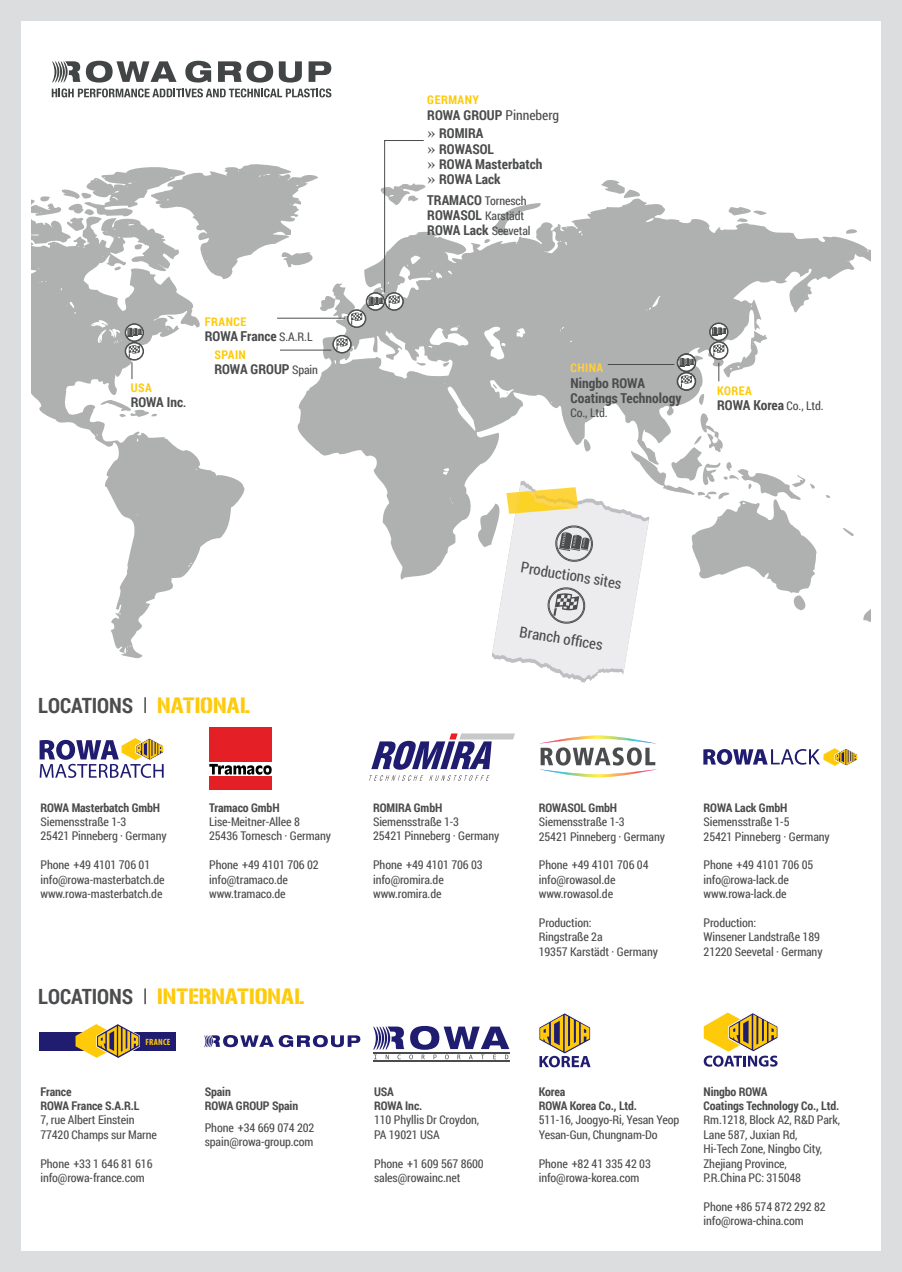
<style>
.page{position:relative;width:902px;height:1272px;background:#fff}
.page>*{position:absolute;margin:0;border:0;box-sizing:border-box;transform-origin:0 0}
.t1{font:700 21px "Roboto Condensed";letter-spacing:-.005em;color:#4b4c4d}
.t2{font:19.5px "Gunplay";letter-spacing:.01em;color:#feca0a}
.t3{font:15px "Roboto Condensed";color:#4b4c4d}
.t4{font:700 13.65px/15px "Roboto Condensed";color:#4b4c4d}
.t5{font:12px/14.4px "Roboto Condensed";letter-spacing:-.01em;color:#4b4c4d}
.t6{font:700 12px/14.4px "Roboto Condensed";letter-spacing:-.01em;color:#4b4c4d}
.t7{font:700 12px "Roboto Condensed";letter-spacing:.04em;color:#feca0a}
.t8{font:700 12px "Roboto Condensed";letter-spacing:.04em;color:#ffd039}
.t9{font:700 condensed 9px "Myriad Pro";letter-spacing:.03em;color:#feca0a}
.s1{font-size:11.55px}
.s2{font-weight:400;font-size:12px}
.s3{font-weight:400}
.s4{font-family:"Constantia";font-weight:400;font-size:16.5px}
.s5{font-weight:700;font-size:13.65px}
.s6{font-family:"Gunplay";font-weight:400;font-size:19.5px;color:#feca0a}
.s7{font-family:"Roboto Condensed";font-weight:700;font-size:21px;color:#4b4c4d}
</style>
<div class="page">
<div style="left:0;top:0;width:901px;height:1271px;background:#dcdddf"></div>
<div style="left:21px;top:21px;width:859px;height:1229px;background:#fff"></div>
<svg style="left:31px;top:164px;width:839px;height:494px"></svg>
<svg style="left:366px;top:293px;width:18px;height:17px"></svg>
<div style="left:366px;top:292px;width:19px;height:18px;border:1px solid #4b4c4d;border-radius:50%"></div>
<div style="left:366px;top:293px;width:18px;height:17px;border:1px solid #4b4c4d;border-radius:50%"></div>
<hr style="left:384px;top:140px;width:1px;height:152px;background:#4b4c4d">
<hr style="left:384px;top:140px;width:39px;height:1px;background:#4b4c4d">
<svg style="left:385px;top:293px;width:18px;height:17px"></svg>
<div style="left:385px;top:292px;width:18px;height:18px;border:1px solid #4b4c4d;border-radius:50%"></div>
<div style="left:385px;top:293px;width:18px;height:17px;border:1px solid #4b4c4d;border-radius:50%"></div>
<svg style="left:368px;top:295px;width:31px;height:12px"></svg>
<svg style="left:347px;top:310px;width:18px;height:17px"></svg>
<div style="left:347px;top:309px;width:19px;height:18px;border:1px solid #4b4c4d;border-radius:50%"></div>
<div style="left:348px;top:310px;width:17px;height:17px;border:1px solid #4b4c4d;border-radius:50%"></div>
<svg style="left:351px;top:312px;width:11px;height:13px"></svg>
<svg style="left:333px;top:335px;width:18px;height:18px"></svg>
<div style="left:332px;top:335px;width:19px;height:18px;border:1px solid #4b4c4d;border-radius:50%"></div>
<div style="left:333px;top:336px;width:18px;height:16px;border:1px solid #4b4c4d;border-radius:50%"></div>
<svg style="left:336px;top:338px;width:11px;height:12px"></svg>
<hr style="left:280px;top:349px;width:51px;height:1px;background:#4b4c4d">
<svg style="left:718px;top:363px;width:1px;height:18px"></svg>
<svg style="left:709px;top:342px;width:18px;height:17px"></svg>
<div style="left:709px;top:341px;width:19px;height:18px;border:1px solid #4b4c4d;border-radius:50%"></div>
<div style="left:710px;top:342px;width:17px;height:17px;border:1px solid #4b4c4d;border-radius:50%"></div>
<svg style="left:713px;top:344px;width:11px;height:12px"></svg>
<svg style="left:709px;top:323px;width:18px;height:17px"></svg>
<div style="left:709px;top:323px;width:19px;height:18px;border:1px solid #4b4c4d;border-radius:50%"></div>
<div style="left:710px;top:323px;width:17px;height:17px;border:1px solid #4b4c4d;border-radius:50%"></div>
<svg style="left:711px;top:327px;width:15px;height:9px"></svg>
<svg style="left:125px;top:342px;width:18px;height:18px"></svg>
<div style="left:125px;top:342px;width:19px;height:18px;border:1px solid #4b4c4d;border-radius:50%"></div>
<div style="left:126px;top:343px;width:17px;height:16px;border:1px solid #4b4c4d;border-radius:50%"></div>
<svg style="left:125px;top:324px;width:18px;height:17px"></svg>
<div style="left:125px;top:323px;width:19px;height:18px;border:1px solid #4b4c4d;border-radius:50%"></div>
<div style="left:126px;top:324px;width:17px;height:17px;border:1px solid #4b4c4d;border-radius:50%"></div>
<svg style="left:127px;top:328px;width:15px;height:9px"></svg>
<svg style="left:129px;top:345px;width:11px;height:34px"></svg>
<svg style="left:677px;top:373px;width:18px;height:17px"></svg>
<div style="left:677px;top:372px;width:18px;height:18px;border:1px solid #4b4c4d;border-radius:50%"></div>
<div style="left:677px;top:373px;width:18px;height:17px;border:1px solid #4b4c4d;border-radius:50%"></div>
<svg style="left:680px;top:375px;width:12px;height:12px"></svg>
<svg style="left:677px;top:354px;width:18px;height:17px"></svg>
<div style="left:677px;top:354px;width:18px;height:18px;border:1px solid #4b4c4d;border-radius:50%"></div>
<div style="left:677px;top:354px;width:18px;height:17px;border:1px solid #4b4c4d;border-radius:50%"></div>
<svg style="left:679px;top:358px;width:15px;height:9px"></svg>
<svg style="left:144px;top:988px;width:2px;height:16px"></svg>
<svg style="left:144px;top:697px;width:2px;height:16px"></svg>
<svg style="left:204px;top:1035px;width:156px;height:12px"></svg>
<hr style="left:372px;top:1052px;width:137px;height:1px;background:#4b4c4d">
<hr style="left:373px;top:1060px;width:136px;height:1px;background:#4b4c4d">
<svg style="left:373px;top:1025px;width:136px;height:34px"></svg>
<div style="left:40px;top:1032px;width:136px;height:18px;background:#201c70"></div>
<svg style="left:75px;top:1024px;width:65px;height:34px"></svg>
<svg style="left:539px;top:1013px;width:51px;height:54px"></svg>
<svg style="left:703px;top:1012px;width:75px;height:54px"></svg>
<svg style="left:40px;top:738px;width:124px;height:40px"></svg>
<div style="left:209px;top:727px;width:63px;height:35px;background:#e41f25"></div>
<div style="left:209px;top:776px;width:63px;height:13px;background:#e41f25"></div>
<svg style="left:209px;top:763px;width:63px;height:11px"></svg>
<svg style="left:539px;top:735px;width:118px;height:42px"></svg>
<svg style="left:703px;top:748px;width:154px;height:18px"></svg>
<svg style="left:491px;top:480px;width:158px;height:203px"></svg>
<svg style="left:369px;top:775px;width:54px;height:5px"></svg>
<svg style="left:429px;top:775px;width:60px;height:5px"></svg>
<svg style="left:371px;top:733px;width:144px;height:36px"></svg>
<svg style="left:52px;top:61px;width:279px;height:36px"></svg>
<hr style="left:277px;top:318px;width:68px;height:1px;background:#4b4c4d">
<hr style="left:607px;top:364px;width:67px;height:1px;background:#4b4c4d">
<p class="t7" style="left:131px;top:379px;width:22px">USA</p>
<p class="t4" style="left:131px;top:394px;width:57px">ROWA Inc<span class="s1">.</span></p>
<p class="t7" style="left:205px;top:313px;width:43px">FRANCE</p>
<p class="t4" style="left:205px;top:328px;width:109px">ROWA France <span class="s2">S.A.R.L</span></p>
<p class="t7" style="left:214px;top:346px;width:33px">SPAIN</p>
<p class="t4" style="left:214px;top:361px;width:105px">ROWA GROUP <span class="s2">Spain</span></p>
<p class="t7" style="left:427px;top:92px;width:53px">GERMANY</p>
<p class="t4" style="left:427px;top:105px;width:133px;line-height:18px">ROWA GROUP <span class="s3">Pinneberg </span><span class="s4">»</span> ROMIRA</p>
<p class="t4" style="left:427px;top:141px;width:117px"><span class="s4">»</span> ROWASOL<br><span class="s4">»</span> ROWA Masterbatch <span class="s4">»</span> ROWA Lack</p>
<p class="t5" style="left:427px;top:193px;width:101px;line-height:15px"><span class="s5">TRAMACO</span> Tornesch<br><span class="s5">ROWASOL</span> Karstädt</p>
<p class="t4" style="left:427px;top:222px;width:105px">ROWA Lack <span class="s2">Seevetal</span></p>
<p class="t8" style="left:570px;top:360px;width:34px">CHINA</p>
<p class="t4" style="left:570px;top:374px;width:112px">Ningbo ROWA<br>Coatings Technology</p>
<p class="t5" style="left:570px;top:405px;width:39px">Co., Ltd.</p>
<p class="t7" style="left:717px;top:382px;width:36px">KOREA</p>
<p class="t4" style="left:717px;top:397px;width:108px">ROWA Korea <span class="s2">Co., Ltd.</span></p>
<h1 class="t1" style="left:38px;top:690px;width:213px">LOCATIONS <span class="s6">NATIONAL</span></h1>
<p class="t6" style="left:40px;top:799px;width:121px">ROWA Masterbatch GmbH</p>
<p class="t5" style="left:40px;top:814px;width:128px">Siemensstraße 1-3<br>25421 Pinneberg · Germany</p>
<p class="t5" style="left:40px;top:857px;width:126px">Phone +49 4101 706 01 info@rowa-masterbatch.de www.rowa-masterbatch.de</p>
<p class="t6" style="left:209px;top:799px;width:72px">Tramaco GmbH</p>
<p class="t5" style="left:209px;top:814px;width:123px">Lise-Meitner-Allee 8<br>25436 Tornesch · Germany</p>
<p class="t5" style="left:209px;top:857px;width:111px">Phone +49 4101 706 02 info@tramaco.de www.tramaco.de</p>
<h2 class="t2" style="left:38px;top:985px;width:267px"><span class="s7">LOCATIONS</span> INTERNATIONAL</h2>
<p class="t9" style="left:145px;top:1036px;width:27px">FRANCE</p>
<p class="t6" style="left:40px;top:1083px;width:101px">France<br>ROWA France S.A.R.L</p>
<p class="t5" style="left:40px;top:1112px;width:118px">7, rue Albert Einstein<br>77420 Champs sur Marne</p>
<p class="t5" style="left:40px;top:1155px;width:114px">Phone +33 1 646 81 616 info@rowa-france.com</p>
<p class="t6" style="left:205px;top:1083px;width:95px">Spain<br>ROWA GROUP Spain</p>
<p class="t5" style="left:205px;top:1119px;width:111px">Phone +34 669 074 202 spain@rowa-group.com</p>
<p class="t3" style="left:522px;top:557px;width:103px;rotate:9deg">Productions sites</p>
<p class="t3" style="left:521px;top:621px;width:85px;rotate:9deg">Branch offi ces</p>
<p class="t6" style="left:373px;top:799px;width:71px">ROMIRA GmbH</p>
<p class="t5" style="left:373px;top:814px;width:128px">Siemensstraße 1-3<br>25421 Pinneberg · Germany</p>
<p class="t5" style="left:373px;top:857px;width:111px">Phone +49 4101 706 03 info@romira.de www.romira.de</p>
<p class="t6" style="left:538px;top:799px;width:80px">ROWASOL GmbH</p>
<p class="t5" style="left:538px;top:814px;width:128px">Siemensstraße 1-3<br>25421 Pinneberg · Germany</p>
<p class="t5" style="left:538px;top:857px;width:111px">Phone +49 4101 706 04 info@rowasol.de www.rowasol.de</p>
<p class="t5" style="left:538px;top:915px;width:121px">Production:<br>Ringstraße 2a<br>19357 Karstädt · Germany</p>
<p class="t6" style="left:703px;top:799px;width:85px">ROWA Lack GmbH</p>
<p class="t5" style="left:703px;top:814px;width:128px">Siemensstraße 1-5<br>25421 Pinneberg · Germany</p>
<p class="t5" style="left:703px;top:857px;width:111px">Phone +49 4101 706 05 info@rowa-lack.de www.rowa-lack.de</p>
<p class="t5" style="left:703px;top:915px;width:120px">Production:<br>Winsener Landstraße 189<br>21220 Seevetal · Germany</p>
<p class="t6" style="left:374px;top:1083px;width:50px">USA<br>ROWA Inc.</p>
<p class="t5" style="left:374px;top:1112px;width:106px">110 Phyllis Dr Croydon,<br>PA 19021 USA</p>
<p class="t5" style="left:374px;top:1155px;width:111px">Phone +1 609 567 8600 sales@rowainc.net</p>
<p class="t6" style="left:538px;top:1083px;width:100px">Korea<br>ROWA Korea Co., Ltd.</p>
<p class="t5" style="left:538px;top:1112px;width:142px">511-16, Joogyo-Ri, Yesan Yeop<br>Yesan-Gun, Chungnam-Do</p>
<p class="t5" style="left:538px;top:1155px;width:114px">Phone +82 41 335 42 03 info@rowa-korea.com</p>
<p class="t6" style="left:703px;top:1083px;width:137px">Ningbo ROWA<br>Coatings Technology Co., Ltd.</p>
<p class="t5" style="left:703px;top:1112px;width:138px">Rm.1218, Block A2, R&amp;D Park,<br>Lane 587, Juxian Rd,<br>Hi-Tech Zone, Ningbo City,<br>Zhejiang Province,<br>P.R.China PC: 315048</p>
<p class="t5" style="left:703px;top:1198px;width:124px">Phone +86 574 872 292 82 info@rowa-china.com</p>
</div>
